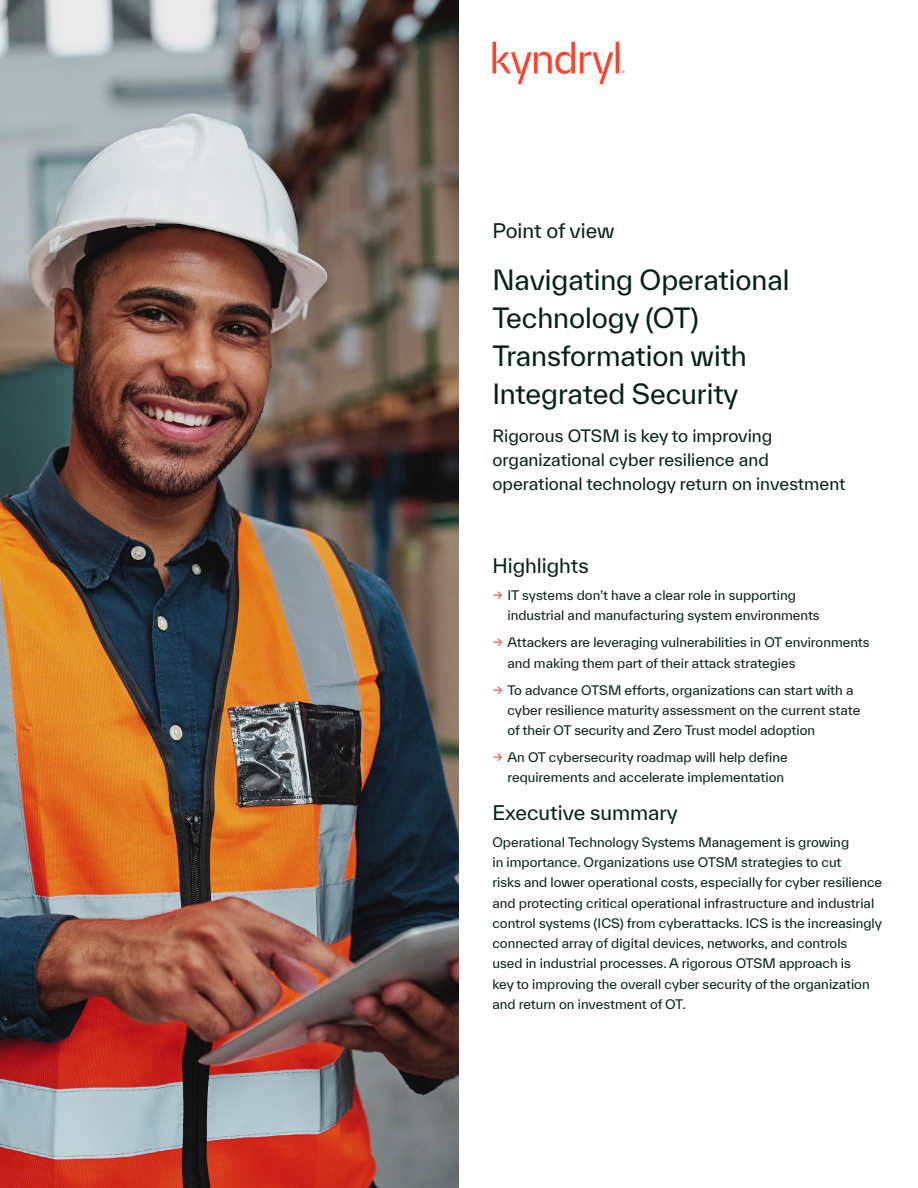
<style>
.page{position:relative;width:918px;height:1188px;background:#fff}
.page>*{position:absolute;margin:0;border:0;box-sizing:border-box;transform-origin:0 0}
.t1{font:27px/38.1px "TWK Everett";letter-spacing:-.005em;color:#042315}
.t2{font:19.5px "TWK Everett";color:#042315}
.t3{font:16.5px/24px "TWK Everett";color:#042315}
.t4{font:12.75px/20.2px "TWK Everett";color:#042315}
.s1{color:#ff462d}
</style>
<div class="page">
<svg style="left:492px;top:42px;width:133px;height:42px"></svg>
<img style="left:0;top:0;width:459px;height:1188px">
<h2 class="t2" style="left:492px;top:217px;width:124px">Point of view</h2>
<h1 class="t1" style="left:492px;top:260px;width:298px">Navigating Operational<br>Technology (OT)<br>Transformation with<br>Integrated Security</h1>
<p class="t3" style="left:492px;top:423px;width:355px">Rigorous OTSM is key to improving organizational cyber resilience and operational technology return on investment</p>
<h2 class="t2" style="left:492px;top:552px;width:98px">Highlights</h2>
<p class="t4" style="left:507px;top:585px;width:314px;text-indent:-14px"><span class="s1">→</span> IT systems don’t have a clear role in supporting industrial and manufacturing system environments</p>
<p class="t4" style="left:507px;top:632px;width:364px;text-indent:-14px"><span class="s1">→</span> Attackers are leveraging vulnerabilities in OT environments and making them part of their attack strategies</p>
<p class="t4" style="left:507px;top:680px;width:354px;text-indent:-14px"><span class="s1">→</span> To advance OTSM efforts, organizations can start with a cyber resilience maturity assessment on the current state of their OT security and Zero Trust model adoption</p>
<p class="t4" style="left:493px;top:747px;width:296px;text-align:right"><span class="s1">→</span> An OT cybersecurity roadmap will help define requirements and accelerate implementation</p>
<h2 class="t2" style="left:492px;top:799px;width:187px">Executive summary</h2>
<p class="t4" style="left:492px;top:832px;width:391px">Operational Technology Systems Management is growing<br>in importance. Organizations use OTSM strategies to cut<br>risks and lower operational costs, especially for cyber resilience and protecting critical operational infrastructure and industrial control systems (ICS) from cyberattacks. ICS is the increasingly connected array of digital devices, networks, and controls<br>used in industrial processes. A rigorous OTSM approach is<br>key to improving the overall cyber security of the organization and return on investment of OT.</p>
</div>
